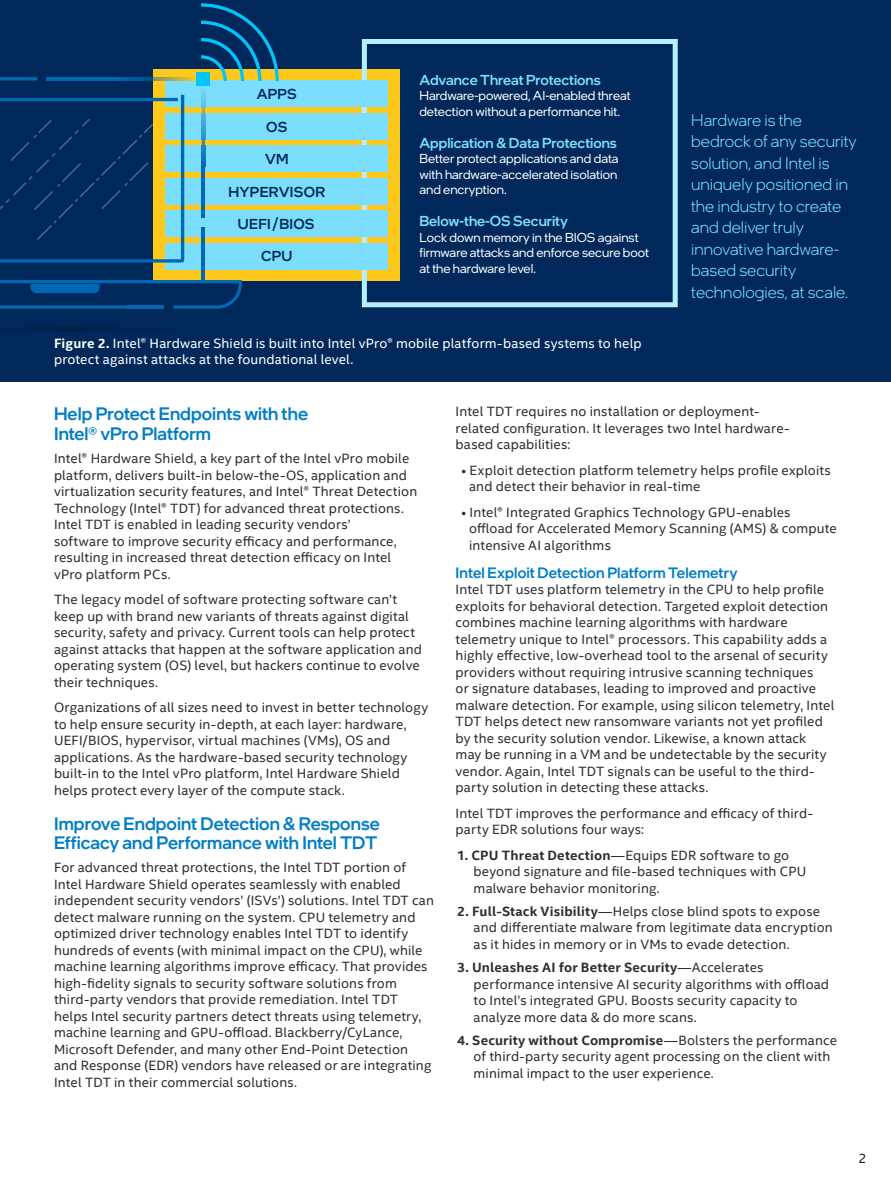
<style>
.page{position:relative;width:891px;height:1188px;background:#fff}
.page>*{position:absolute;margin:0;border:0;box-sizing:border-box;transform-origin:0 0}
.CopyHeaderBlue{font:500 18px/19.5px "Intel One Display";color:#007ec5}
.t1{font:300 16.95px/21.5px "Intel One Display";color:#7bdeff}
.Mini_Header{font:500 15px "Intel One Display";letter-spacing:.01em;color:#007ec5}
.t2{font:500 14.4px "Intel One Display";color:#7bdeff}
.t3{font:500 14.4px "Intel One Display";letter-spacing:.02em;color:#00285a}
.MainCopy___Caption{font:13.5px/16.5px "Intel Clear";letter-spacing:.01em;color:#2d2f2e}
.bullets{font:13.5px/16.5px "Intel Clear";letter-spacing:.01em;color:#2d2f2e}
.MainCopy___Caption-2{font:13.5px/16.5px "Intel Clear";letter-spacing:.01em;color:#fff}
.t4{font:13.5px "Intel Clear";color:#231f20}
.t5{font:13.05px/15.6px "Intel One Display";color:#fff}
.s1{font-weight:700}
</style>
<div class="page">
<div style="left:0;top:0;width:891px;height:381px;background:#00285a"></div>
<div style="left:153px;top:69px;width:247px;height:212px;background:#fec91b"></div>
<svg style="left:362px;top:39px;width:316px;height:268px"></svg>
<div style="left:166px;top:81px;width:222px;height:26px;background:#7bdeff"></div>
<div style="left:166px;top:113px;width:222px;height:26px;background:#7bdeff"></div>
<div style="left:166px;top:146px;width:222px;height:26px;background:#7bdeff"></div>
<div style="left:166px;top:178px;width:222px;height:26px;background:#7bdeff"></div>
<div style="left:166px;top:211px;width:222px;height:26px;background:#7bdeff"></div>
<div style="left:166px;top:243px;width:222px;height:26px;background:#7bdeff"></div>
<svg style="left:0;top:3px;width:279px;height:306px"></svg>
<div style="left:196px;top:72px;width:14px;height:14px;background:#00c5fc"></div>
<p class="t3" style="left:257px;top:85px;width:42px">APPS</p>
<p class="t3" style="left:266px;top:117px;width:23px">OS</p>
<p class="t3" style="left:265px;top:150px;width:25px">VM</p>
<p class="t3" style="left:229px;top:182px;width:98px">HYPERVISOR</p>
<p class="t3" style="left:238px;top:215px;width:78px">UEFI/BIOS</p>
<p class="t3" style="left:261px;top:247px;width:33px">CPU</p>
<p class="t2" style="left:419px;top:70px;width:183px">Advance Threat Protections</p>
<p class="t5" style="left:419px;top:88px;width:213px">Hardware-powered, AI-enabled threat detection without a performance hit.</p>
<p class="t2" style="left:419px;top:133px;width:199px">Application &amp; Data Protections</p>
<p class="t5" style="left:419px;top:151px;width:201px;text-align:justify">Better protect applications and data with hardware-accelerated isolation and encryption.</p>
<p class="t2" style="left:419px;top:212px;width:150px">Below-the-OS Security</p>
<p class="t5" style="left:419px;top:229px;width:231px">Lock down memory in the BIOS against firmware attacks and enforce secure boot at the hardware level.</p>
<p class="MainCopy___Caption-2" style="left:54px;top:335px;width:589px"><span class="s1">Figure 2.</span> Intel® Hardware Shield is built into Intel vPro® mobile platform-based systems to help protect against attacks at the foundational level.</p>
<p class="t1" style="left:691px;top:109px;width:167px">Hardware is the bedrock of any security solution, and Intel is uniquely positioned in the industry to create and deliver truly innovative hardware&shy;based security technologies, at scale.</p>
<p class="CopyHeaderBlue" style="left:54px;top:404px;width:256px">Help Protect Endpoints with the<br>Intel® vPro Platform</p>
<p class="MainCopy___Caption" style="left:54px;top:450px;width:365px">Intel® Hardware Shield, a key part of the Intel vPro mobile platform, delivers built-in below-the-OS, application and virtualization security features, and Intel® Threat Detection Technology (Intel® TDT) for advanced threat protections.<br>Intel TDT is enabled in leading security vendors’<br>software to improve security efficacy and performance, resulting in increased threat detection efficacy on Intel vPro platform PCs.</p>
<p class="MainCopy___Caption" style="left:54px;top:591px;width:369px">The legacy model of software protecting software can’t keep up with brand new variants of threats against digital security, safety and privacy. Current tools can help protect against attacks that happen at the software application and operating system (OS) level, but hackers continue to evolve their techniques.</p>
<p class="MainCopy___Caption" style="left:54px;top:699px;width:376px">Organizations of all sizes need to invest in better technology to help ensure security in-depth, at each layer: hardware, UEFI/BIOS, hypervisor, virtual machines (VMs), OS and applications. As the hardware-based security technology built-in to the Intel vPro platform, Intel Hardware Shield helps protect every layer of the compute stack.</p>
<p class="CopyHeaderBlue" style="left:54px;top:813px;width:327px">Improve Endpoint Detection &amp; Response<br>Efficacy and Performance with Intel TDT</p>
<p class="MainCopy___Caption" style="left:54px;top:860px;width:382px">For advanced threat protections, the Intel TDT portion of Intel Hardware Shield operates seamlessly with enabled independent security vendors’ (ISVs’) solutions. Intel TDT can detect malware running on the system. CPU telemetry and optimized driver technology enables Intel TDT to identify hundreds of events (with minimal impact on the CPU), while machine learning algorithms improve efficacy. That provides high-fidelity signals to security software solutions from third-party vendors that provide remediation. Intel TDT helps Intel security partners detect threats using telemetry, machine learning and GPU-offload. Blackberry/CyLance, Microsoft Defender, and many other End-Point Detection and Response (EDR) vendors have released or are integrating Intel TDT in their commercial solutions.</p>
<p class="MainCopy___Caption" style="left:456px;top:404px;width:335px">Intel TDT requires no installation or deployment&shy;related configuration. It leverages two Intel hardware&shy;based capabilities:</p>
<p class="bullets" style="left:469px;top:462px;width:363px;text-indent:-8px">• Exploit detection platform telemetry helps profile exploits and detect their behavior in real-time</p>
<p class="bullets" style="left:469px;top:504px;width:369px;text-indent:-8px">• Intel® Integrated Graphics Technology GPU-enables offload for Accelerated Memory Scanning (AMS) &amp; compute intensive AI algorithms</p>
<p class="Mini_Header" style="left:456px;top:563px;width:284px">Intel Exploit Detection Platform Telemetry</p>
<p class="MainCopy___Caption" style="left:456px;top:582px;width:380px">Intel TDT uses platform telemetry in the CPU to help profile exploits for behavioral detection. Targeted exploit detection combines machine learning algorithms with hardware telemetry unique to Intel® processors. This capability adds a highly effective, low-overhead tool to the arsenal of security providers without requiring intrusive scanning techniques<br>or signature databases, leading to improved and proactive malware detection. For example, using silicon telemetry, Intel TDT helps detect new ransomware variants not yet profiled by the security solution vendor. Likewise, a known attack may be running in a VM and be undetectable by the security vendor. Again, Intel TDT signals can be useful to the third&shy;party solution in detecting these attacks.</p>
<p class="MainCopy___Caption" style="left:456px;top:805px;width:359px">Intel TDT improves the performance and efficacy of third&shy;party EDR solutions four ways:</p>
<p class="MainCopy___Caption" style="left:474px;top:847px;width:334px;text-indent:-16px"><span class="s1">1. CPU Threat Detection</span>—Equips EDR software to go beyond signature and file-based techniques with CPU malware behavior monitoring.</p>
<p class="MainCopy___Caption" style="left:474px;top:903px;width:361px;text-indent:-16px"><span class="s1">2. Full-Stack Visibility</span>—Helps close blind spots to expose and differentiate malware from legitimate data encryption as it hides in memory or in VMs to evade detection.</p>
<p class="MainCopy___Caption" style="left:474px;top:959px;width:357px;text-indent:-16px"><span class="s1">3. Unleashes AI for Better Security</span>—Accelerates performance intensive AI security algorithms with offload to Intel’s integrated GPU. Boosts security capacity to analyze more data &amp; do more scans.</p>
<p class="MainCopy___Caption" style="left:474px;top:1032px;width:365px;text-indent:-16px"><span class="s1">4. Security without Compromise</span>—Bolsters the performance of third-party security agent processing on the client with minimal impact to the user experience.</p>
<p class="t4" style="left:858px;top:1150px;width:10px">2</p>
</div>
